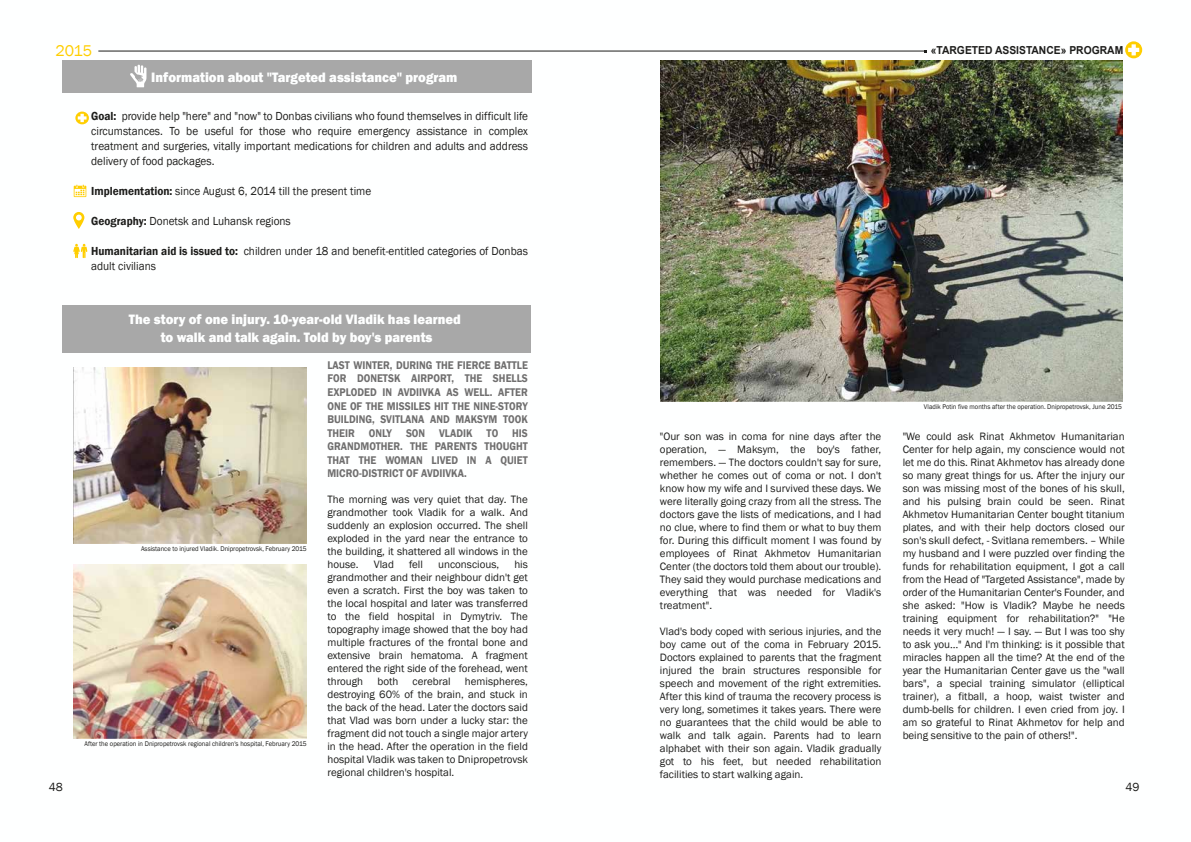
<style>
.page{position:relative;width:1191px;height:842px;background:#fff}
.page>*{position:absolute;margin:0;border:0;box-sizing:border-box;transform-origin:0 0}
.t1{font:16px "Franklin Gothic";color:#ffce00}
.t2{font:800 14px/18px "Franklin Gothic";color:#feffff;text-align:center;scale:.94 1}
.t3{font:12px/15px "Franklin Gothic";color:#1d1d1b;text-align:justify;scale:.94 1}
.t4{font:12px "Franklin Gothic";color:#1d1d1b}
.t5{font:600 11.5px/13.6px "Franklin Gothic";color:#706f6f;text-align:justify;scale:.9 1}
.t6{font:11px/13px "Franklin Gothic";color:#1d1d1b;text-align:justify}
.t7{font:700 11px "Arial";color:#1d1d1b;scale:.94 1}
.t8{font:7px "Franklin Gothic";color:#1d1d1b;scale:.94 1}
.s1{font-weight:600}
</style>
<div class="page">
<svg style="left:1125px;top:41px;width:17px;height:17px"></svg>
<svg style="left:1128px;top:44px;width:11px;height:11px"></svg>
<hr style="left:98px;top:51px;width:828px;height:1px;background:#1d1d1b">
<svg style="left:75px;top:112px;width:14px;height:12px"></svg>
<svg style="left:78px;top:114px;width:9px;height:8px"></svg>
<svg style="left:74px;top:185px;width:12px;height:12px"></svg>
<svg style="left:73px;top:212px;width:11px;height:17px"></svg>
<svg style="left:73px;top:244px;width:14px;height:14px"></svg>
<div style="left:63px;top:60px;width:469px;height:32px;background:#a8a8a8"></div>
<div style="left:63px;top:305px;width:468px;height:47px;background:#a8a8a8"></div>
<img style="left:73px;top:565px;width:234px;height:174px">
<img style="left:73px;top:367px;width:234px;height:176px">
<svg style="left:130px;top:65px;width:16px;height:22px"></svg>
<img style="left:661px;top:61px;width:461px;height:340px">
<h1 class="t1" style="left:55px;top:41px;width:38px">2015</h1>
<p class="t7" style="left:930px;top:43px;width:206px">«TARGETED ASSISTANCE» PROGRAM</p>
<p class="t2" style="left:151px;top:69px;width:327px">Information about "Targeted assistance" program</p>
<p class="t3" style="left:91px;top:108px;width:466px"><span class="s1">Goal:</span> provide help "here" and "now" to Donbas civilians who found themselves in difficult life circumstances. To be useful for those who require emergency assistance in complex treatment and surgeries, vitally important medications for children and adults and address delivery of food packages.</p>
<p class="t3" style="left:91px;top:183px;width:299px"><span class="s1">Implementation:</span> since August 6, 2014 till the present time</p>
<p class="t3" style="left:91px;top:213px;width:214px"><span class="s1">Geography:</span> Donetsk and Luhansk regions</p>
<p class="t3" style="left:91px;top:243px;width:466px"><span class="s1">Humanitarian aid is issued to:</span> children under 18 and benefit-entitled categories of Donbas adult civilians</p>
<p class="t2" style="left:129px;top:310px;width:355px">The story of one injury. 10-year-old Vladik has learned to walk and talk again. Told by boy's parents</p>
<p class="t5" style="left:327px;top:358px;width:224px">LAST WINTER, DURING THE FIERCE BATTLE FOR DONETSK AIRPORT, THE SHELLS EXPLODED IN AVDIIVKA AS WELL. AFTER ONE OF THE MISSILES HIT THE NINE-STORY BUILDING, SVITLANA AND MAKSYM TOOK THEIR ONLY SON VLADIK TO HIS GRANDMOTHER. THE PARENTS THOUGHT THAT THE WOMAN LIVED IN A QUIET MICRO-DISTRICT OF AVDIIVKA.</p>
<p class="t6" style="left:327px;top:493px;width:202px">The morning was very quiet that day. The grandmother took Vladik for a walk. And suddenly an explosion occurred. The shell exploded in the yard near the entrance to the building, it shattered all windows in the house.</p>
<p class="t8" style="left:141px;top:544px;width:178px">Assistance to injured Vladik. Dnipropetrovsk, February 2015</p>
<p class="t6" style="left:374px;top:558px;width:22px">Vlad</p>
<p class="t6" style="left:409px;top:558px;width:15px">fell</p>
<p class="t6" style="left:438px;top:558px;width:63px">unconscious,</p>
<p class="t6" style="left:327px;top:558px;width:202px;text-indent:187px">his grandmother and their neighbour didn't get even a scratch. First the boy was taken to the local hospital and later was transferred to the field hospital in Dymytriv. The topography image showed that the boy had multiple fractures of the frontal bone and extensive brain hematoma. A fragment entered the right side of the forehead, went through</p>
<p class="t6" style="left:327px;top:675px;width:202px;text-indent:137px">hemispheres, destroying 60% of the brain, and stuck in the back of the head. Later the doctors said that Vlad was born under a lucky star: the fragment did not touch a single major artery in the head. After the operation in the field hospital Vladik was taken to Dnipropetrovsk regional children's hospital.</p>
<p class="t6" style="left:377px;top:675px;width:22px">both</p>
<p class="t6" style="left:412px;top:675px;width:40px">cerebral</p>
<p class="t8" style="left:84px;top:739px;width:238px">After the operation in Dnipropetrovsk regional children's hospital, February 2015</p>
<p class="t6" style="left:660px;top:430px;width:223px">"Our son was in coma for nine days after the operation, — Maksym, the boy's father, remembers. — The doctors couldn't say for sure, whether he comes out of coma or not. I don't know how my wife and I survived these days. We were literally going crazy from all the stress. The doctors gave the lists of medications, and I had no clue, where to find them or what to buy them for. During this difficult moment I was found by employees of Rinat Akhmetov Humanitarian Center (the doctors told them about our trouble).<br>They said they would purchase medications and everything that was needed for Vladik's treatment".</p>
<p class="t6" style="left:660px;top:625px;width:223px">Vlad's body coped with serious injuries, and the boy came out of the coma in February 2015.<br>Doctors explained to parents that the fragment injured the brain structures responsible for speech and movement of the right extremities.<br>After this kind of trauma the recovery process is very long, sometimes it takes years. There were no guarantees that the child would be able to walk and talk again. Parents had to learn alphabet with their son again. Vladik gradually got to his feet, but needed rehabilitation facilities to start walking again.</p>
<p class="t8" style="left:924px;top:402px;width:212px">Vladik Potin five months after the operation. Dnipropetrovsk, June 2015</p>
<p class="t6" style="left:902px;top:430px;width:224px">"We could ask Rinat Akhmetov Humanitarian Center for help again, my conscience would not let me do this. Rinat Akhmetov has already done so many great things for us. After the injury our son was missing most of the bones of his skull, and his pulsing brain could be seen. Rinat Akhmetov Humanitarian Center bought titanium plates, and with their help doctors closed our son's skull defect, - Svitlana remembers. – While my husband and I were puzzled over finding the funds for rehabilitation equipment, I got a call from the Head of "Targeted Assistance", made by order of the Humanitarian Center's Founder, and she asked: "How is Vladik? Maybe he needs training equipment for rehabilitation?" "He needs it very much! — I say. — But I was too shy to ask you…" And I'm thinking: is it possible that miracles happen all the time? At the end of the year the Humanitarian Center gave us the "wall bars", a special training simulator (elliptical trainer), a fitball, a hoop, waist twister and dumb-bells for children. I even cried from joy. I am so grateful to Rinat Akhmetov for help and being sensitive to the pain of others!".</p>
<p class="t4" style="left:49px;top:779px;width:16px">48</p>
<p class="t4" style="left:1125px;top:779px;width:16px">49</p>
</div>
